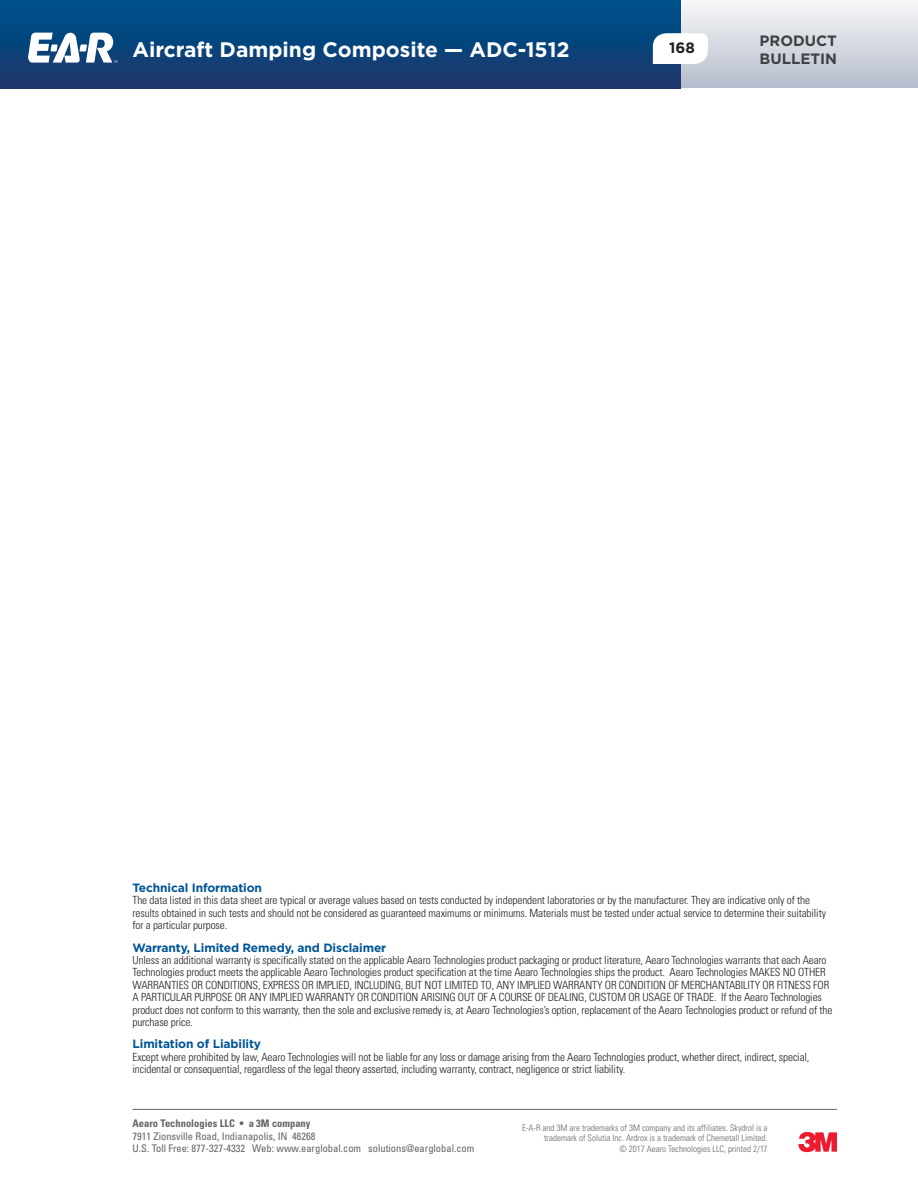
<style>
.page{position:relative;width:918px;height:1188px;background:#fff}
.page>*{position:absolute;margin:0;border:0;box-sizing:border-box;transform-origin:0 0}
.t1{font:700 21px "Gotham HTF";color:#fff}
.t2{font:700 15px "Gotham HTF";color:#414042}
.t3{font:700 15px "Gotham HTF";color:#231f20}
.t4{font:700 12px "Gotham HTF";letter-spacing:-.01em;color:#005596}
.t5{font:300 condensed 11.25px/12.3px "Univers";letter-spacing:-.01em;color:#231f20}
.t6{font:condensed 10.5px/12.6px "Univers";color:#636466}
.t7{font:700 condensed 10.5px "Univers";color:#636466}
.t8{font:300 condensed 9px/10.5px "Univers";color:#636466;text-align:right}
</style>
<div class="page">
<div style="left:0;top:0;width:918px;height:88px;background:linear-gradient(to bottom,#f6f7f9,#b5bccb)"></div>
<div style="left:0;top:0;width:680px;height:88px;background:linear-gradient(to bottom,#00528e,#1d376b)"></div>
<svg style="left:653px;top:33px;width:55px;height:31px"></svg>
<svg style="left:28px;top:33px;width:90px;height:30px"></svg>
<hr style="left:133px;top:1109px;width:704px;height:1px;background:#636466">
<svg style="left:798px;top:1132px;width:39px;height:20px"></svg>
<h2 class="t2" style="left:760px;top:32px;width:79px">PRODUCT</h2>
<h1 class="t1" style="left:133px;top:37px;width:439px">Aircraft Damping Composite — ADC-1512</h1>
<h2 class="t2" style="left:760px;top:50px;width:79px">BULLETIN</h2>
<h2 class="t3" style="left:669px;top:39px;width:27px">168</h2>
<p class="t4" style="left:133px;top:881px;width:131px">Technical Information</p>
<p class="t5" style="left:133px;top:894px;width:695px">The data listed in this data sheet are typical or average values based on tests conducted by independent laboratories or by the manufacturer. They are indicative only of the results obtained in such tests and should not be considered as guaranteed maximums or minimums. Materials must be tested under actual service to determine their suitability for a particular purpose.</p>
<p class="t4" style="left:133px;top:941px;width:255px">Warranty, Limited Remedy, and Disclaimer</p>
<p class="t5" style="left:133px;top:954px;width:701px">Unless an additional warranty is specifically stated on the applicable Aearo Technologies product packaging or product literature, Aearo Technologies warrants that each Aearo Technologies product meets the applicable Aearo Technologies product specification at the time Aearo Technologies ships the product. Aearo Technologies MAKES NO OTHER WARRANTIES OR CONDITIONS, EXPRESS OR IMPLIED, INCLUDING, BUT NOT LIMITED TO, ANY IMPLIED WARRANTY OR CONDITION OF MERCHANTABILITY OR FITNESS FOR A PARTICULAR PURPOSE OR ANY IMPLIED WARRANTY OR CONDITION ARISING OUT OF A COURSE OF DEALING, CUSTOM OR USAGE OF TRADE. If the Aearo Technologies product does not conform to this warranty, then the sole and exclusive remedy is, at Aearo Technologies’s option, replacement of the Aearo Technologies product or refund of the purchase price.</p>
<p class="t4" style="left:133px;top:1037px;width:130px">Limitation of Liability</p>
<p class="t5" style="left:133px;top:1051px;width:678px">Except where prohibited by law, Aearo Technologies will not be liable for any loss or damage arising from the Aearo Technologies product, whether direct, indirect, special, incidental or consequential, regardless of the legal theory asserted, including warranty, contract, negligence or strict liability.</p>
<p class="t7" style="left:133px;top:1117px;width:180px">Aearo Technologies LLC • a 3M company</p>
<p class="t6" style="left:133px;top:1129px;width:343px">7911 Zionsville Road, Indianapolis, IN 46268<br>U.S. Toll Free: 877-327-4332 Web: www.earglobal.com solutions@earglobal.com</p>
<p class="t8" style="left:522px;top:1122px;width:247px">E-A-R and 3M are trademarks of 3M company and its affiliates. Skydrol is a trademark of Solutia Inc. Ardrox is a trademark of Chemetall Limited.<br>© 2017 Aearo Technologies LLC, printed 2/17</p>
</div>
